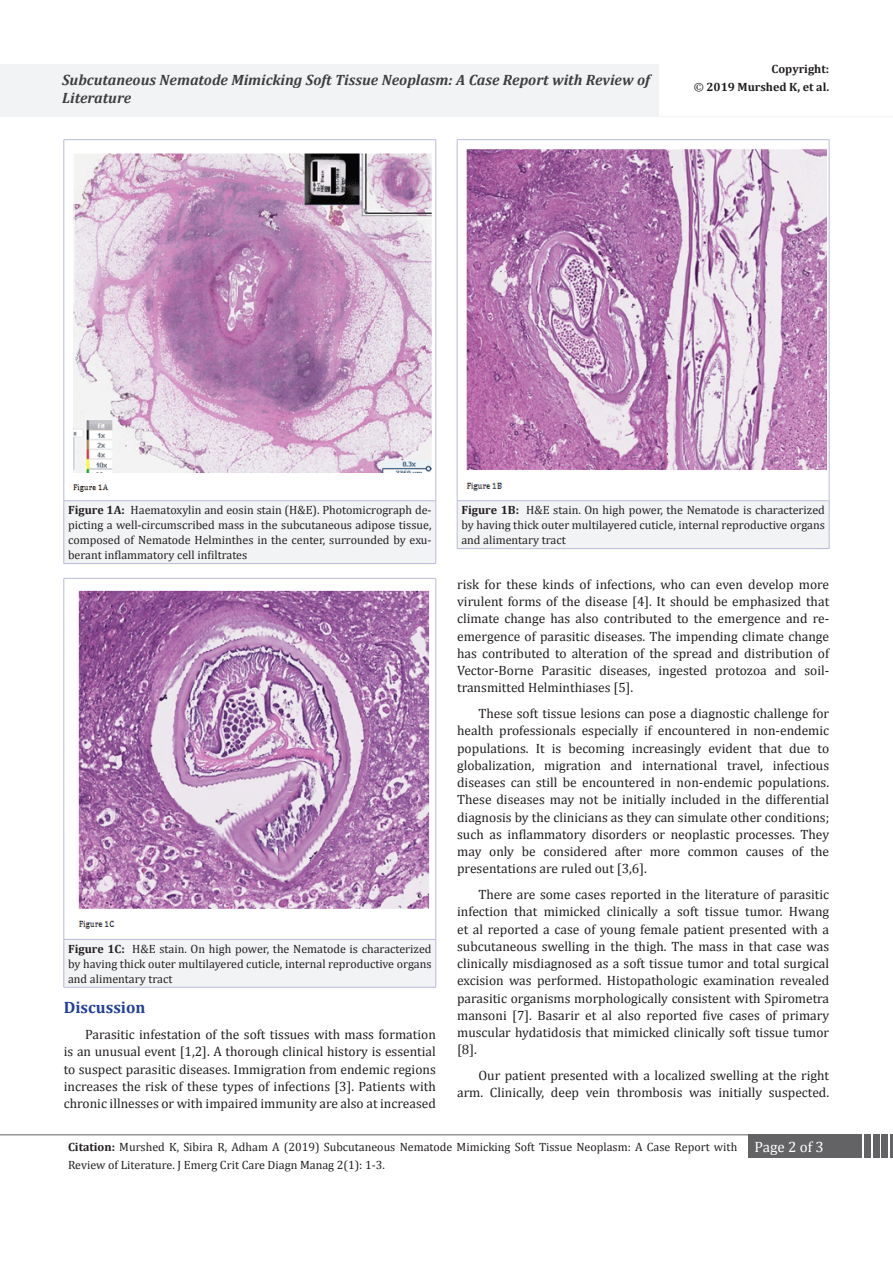
<style>
.page{position:relative;width:893px;height:1263px;background:#fff}
.page>*{position:absolute;margin:0;border:0;box-sizing:border-box;transform-origin:0 0}
.List_Paragraph{font:700 16.5px "Cambria";color:#223f99}
.t1{font:italic 700 15px/18px "Cambria";color:#3e3e3f}
.t2{font:15px "Cambria";color:#fff}
.List_Paragraph-2{font:13.5px/17.2px "Cambria";color:#231f20;text-align:justify}
.t3{font:12px/15px "Cambria";color:#231f20;text-align:justify}
.t4{font:700 12px/18px "Cambria";color:#231f20;text-align:right}
.s1{font-weight:400}
.s2{font-weight:700}
</style>
<div class="page">
<hr style="left:0;top:1134px;width:749px;height:1px;background:#636366">
<div style="left:748px;top:1134px;width:114px;height:24px;background:#636366"></div>
<div style="left:864px;top:1134px;width:7px;height:24px;background:#636366"></div>
<div style="left:873px;top:1134px;width:6px;height:24px;background:#636366"></div>
<div style="left:881px;top:1134px;width:7px;height:24px;background:#636366"></div>
<hr style="left:890px;top:1134px;width:3px;height:24px;background:#636366">
<div style="left:0;top:64px;width:659px;height:52px;background:#f2f3f4"></div>
<hr style="left:657px;top:116px;width:236px;height:1px;background:#f2f3f4">
<div style="left:64px;top:501px;width:372px;height:63px;background:#f2f3f4"></div>
<hr style="left:64px;top:139px;width:372px;height:1px;background:#babbdd">
<hr style="left:64px;top:140px;width:1px;height:361px;background:#babbdd">
<hr style="left:436px;top:140px;width:1px;height:361px;background:#babbdd">
<hr style="left:64px;top:500px;width:372px;height:1px;background:#babbdd">
<hr style="left:64px;top:501px;width:1px;height:62px;background:#babbdd">
<hr style="left:436px;top:501px;width:1px;height:62px;background:#babbdd">
<hr style="left:64px;top:563px;width:372px;height:1px;background:#babbdd">
<img style="left:73px;top:153px;width:359px;height:339px">
<div style="left:457px;top:501px;width:372px;height:48px;background:#f2f3f4"></div>
<hr style="left:457px;top:139px;width:372px;height:1px;background:#babbdd">
<hr style="left:457px;top:140px;width:1px;height:361px;background:#babbdd">
<hr style="left:829px;top:140px;width:1px;height:361px;background:#babbdd">
<hr style="left:457px;top:500px;width:372px;height:1px;background:#babbdd">
<hr style="left:457px;top:501px;width:1px;height:47px;background:#babbdd">
<hr style="left:829px;top:501px;width:1px;height:47px;background:#babbdd">
<hr style="left:457px;top:548px;width:372px;height:1px;background:#babbdd">
<img style="left:466px;top:149px;width:360px;height:342px">
<div style="left:64px;top:939px;width:372px;height:48px;background:#f2f3f4"></div>
<hr style="left:64px;top:578px;width:372px;height:1px;background:#babbdd">
<hr style="left:64px;top:578px;width:1px;height:361px;background:#babbdd">
<hr style="left:436px;top:578px;width:1px;height:361px;background:#babbdd">
<hr style="left:64px;top:939px;width:372px;height:1px;background:#babbdd">
<hr style="left:64px;top:939px;width:1px;height:48px;background:#babbdd">
<hr style="left:436px;top:939px;width:1px;height:48px;background:#babbdd">
<hr style="left:64px;top:987px;width:372px;height:1px;background:#babbdd">
<img style="left:78px;top:590px;width:352px;height:339px">
<p class="t1" style="left:62px;top:70px;width:589px">Subcutaneous Nematode Mimicking Soft Tissue Neoplasm: A Case Report with Review of<br>Literature</p>
<p class="t4" style="left:694px;top:60px;width:137px">Copyright:<br><span class="s1">©</span> 2019 Murshed K, et al.</p>
<p class="t3" style="left:68px;top:503px;width:365px"><span class="s2">Figure 1A:</span> Haematoxylin and eosin stain (H&amp;E). Photomicrograph de&shy;picting a well-circumscribed mass in the subcutaneous adipose tissue, composed of Nematode Helminthes in the center, surrounded by exu&shy;berant inflammatory cell infiltrates</p>
<p class="t3" style="left:461px;top:503px;width:365px"><span class="s2">Figure 1B:</span> H&amp;E stain. On high power, the Nematode is characterized by having thick outer multilayered cuticle, internal reproductive organs and alimentary tract</p>
<p class="t3" style="left:68px;top:941px;width:365px"><span class="s2">Figure 1C:</span> H&amp;E stain. On high power, the Nematode is characterized by having thick outer multilayered cuticle, internal reproductive organs and alimentary tract</p>
<p class="List_Paragraph" style="left:64px;top:996px;width:83px">Discussion</p>
<p class="List_Paragraph-2" style="left:64px;top:1026px;width:374px;text-indent:21px">Parasitic infestation of the soft tissues with mass formation is an unusual event [1,2]. A thorough clinical history is essential to suspect parasitic diseases. Immigration from endemic regions increases the risk of these types of infections [3]. Patients with chronic illnesses or with impaired immunity are also at increased</p>
<p class="List_Paragraph-2" style="left:457px;top:575px;width:374px">risk for these kinds of infections, who can even develop more virulent forms of the disease [4]. It should be emphasized that climate change has also contributed to the emergence and re&shy;emergence of parasitic diseases. The impending climate change has contributed to alteration of the spread and distribution of Vector-Borne Parasitic diseases, ingested protozoa and soil&shy;transmitted Helminthiases [5].</p>
<p class="List_Paragraph-2" style="left:457px;top:705px;width:374px;text-indent:21px">These soft tissue lesions can pose a diagnostic challenge for health professionals especially if encountered in non-endemic populations. It is becoming increasingly evident that due to globalization, migration and international travel, infectious diseases can still be encountered in non-endemic populations.<br>These diseases may not be initially included in the differential diagnosis by the clinicians as they can simulate other conditions; such as inflammatory disorders or neoplastic processes. They may only be considered after more common causes of the presentations are ruled out [3,6].</p>
<p class="List_Paragraph-2" style="left:457px;top:886px;width:374px;text-indent:21px">There are some cases reported in the literature of parasitic infection that mimicked clinically a soft tissue tumor. Hwang et al reported a case of young female patient presented with a subcutaneous swelling in the thigh. The mass in that case was clinically misdiagnosed as a soft tissue tumor and total surgical excision was performed. Histopathologic examination revealed parasitic organisms morphologically consistent with Spirometra mansoni [7]. Basarir et al also reported five cases of primary muscular hydatidosis that mimicked clinically soft tissue tumor [8].</p>
<p class="List_Paragraph-2" style="left:457px;top:1067px;width:374px;text-align:right">Our patient presented with a localized swelling at the right arm. Clinically, deep vein thrombosis was initially suspected.</p>
<p class="t3" style="left:68px;top:1139px;width:671px"><span class="s2">Citation:</span> Murshed K, Sibira R, Adham A (2019) Subcutaneous Nematode Mimicking Soft Tissue Neoplasm: A Case Report with</p>
<p class="t2" style="left:754px;top:1138px;width:71px">Page 2 of 3</p>
<p class="t3" style="left:68px;top:1157px;width:318px">Review of Literature. J Emerg Crit Care Diagn Manag 2(1): 1-3.</p>
</div>
